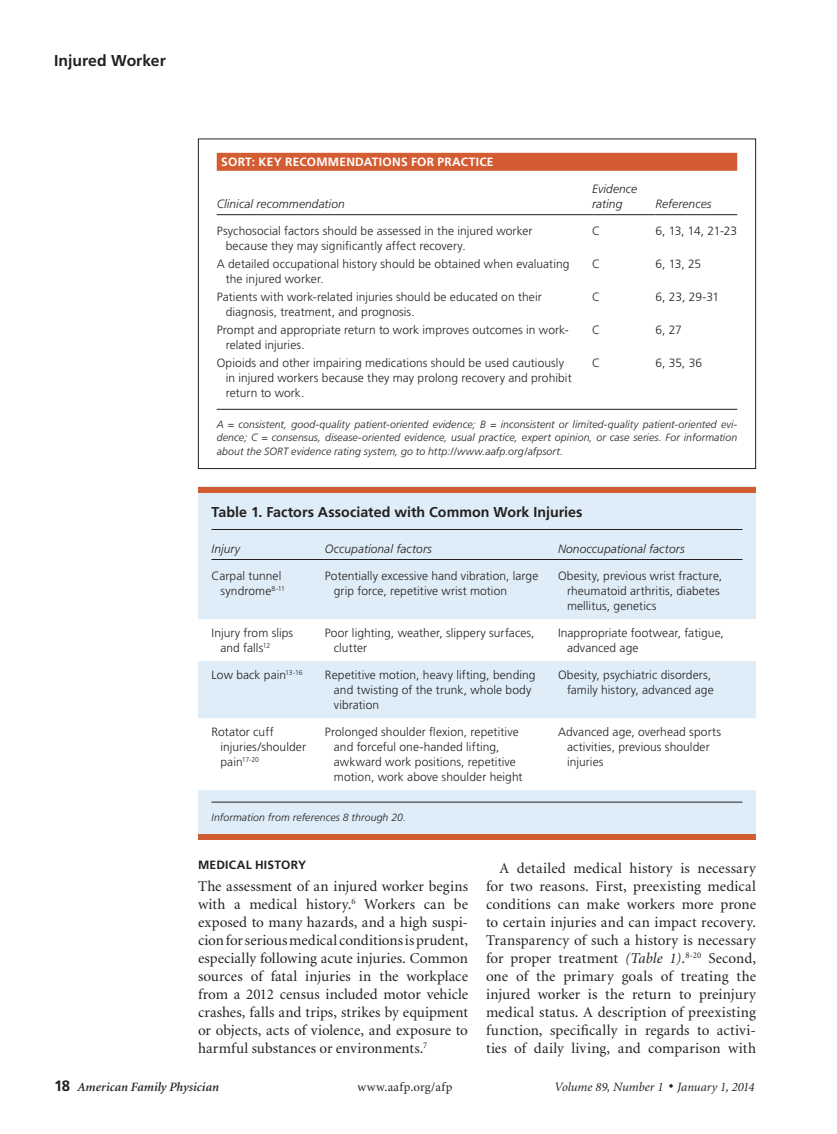
<style>
.page{position:relative;width:837px;height:1134px;background:#fff}
.page>*{position:absolute;margin:0;border:0;box-sizing:border-box;transform-origin:0 0}
.t1{font:700 15.75px "Frutiger";color:#231f20}
.body_text{font:15px/18px "Minion";letter-spacing:.015em;color:#231f20;text-align:justify}
.body_noindent{font:15px/18px "Minion";letter-spacing:.005em;color:#231f20;text-align:justify}
.table_title{font:700 14.25px "Frutiger";letter-spacing:.005em;color:#231f20}
.t2{font:italic 12.75px "Minion";color:#231f20}
.t3{font:italic 600 12.75px "Minion";letter-spacing:.005em;color:#231f20}
.t4{font:12.75px "Minion";letter-spacing:.03em;color:#231f20}
.table_data{font:300 12px/15px "Frutiger";letter-spacing:.005em;color:#231f20}
.table_head1{font:italic 300 12px/15px "Frutiger";letter-spacing:.005em;color:#231f20}
.table_title_SORT{font:700 12px "Frutiger";letter-spacing:.02em;color:#fff}
.head2{font:700 12px "Frutiger";letter-spacing:.02em;color:#231f20}
.table_fig_note{font:italic 300 10.5px/13.5px "Frutiger";letter-spacing:.01em;color:#231f20;text-align:justify}
.table_note_rule{font:italic 300 10.5px "Frutiger";letter-spacing:.01em;color:#231f20}
.table_data-2{font:300 7.05px "Frutiger";color:#231f20}
.s1{font-size:12px}
.s2{font-style:italic}
.s3{font-family:"Frutiger";font-weight:700;font-style:normal;font-size:15px}
</style>
<div class="page">
<div style="left:217px;top:153px;width:520px;height:18px;background:#d45c32"></div>
<hr style="left:217px;top:214px;width:375px;height:1px;background:#231f20">
<hr style="left:592px;top:214px;width:63px;height:1px;background:#231f20">
<hr style="left:655px;top:214px;width:82px;height:1px;background:#231f20">
<hr style="left:217px;top:409px;width:520px;height:1px;background:#231f20">
<div style="left:198px;top:487px;width:558px;height:353px;background:#deedf7"></div>
<svg style="left:198px;top:619px;width:558px;height:171px;fill:#fff"></svg>
<div style="left:198px;top:487px;width:558px;height:6px;background:#d45c32"></div>
<hr style="left:212px;top:529px;width:530px;height:1px;background:#231f20">
<hr style="left:212px;top:559px;width:113px;height:1px;background:#231f20">
<hr style="left:325px;top:559px;width:233px;height:1px;background:#231f20">
<hr style="left:558px;top:559px;width:184px;height:1px;background:#231f20">
<hr style="left:212px;top:802px;width:530px;height:1px;background:#231f20">
<div style="left:198px;top:834px;width:558px;height:6px;background:#d45c32"></div>
<h1 class="t1" style="left:54px;top:51px;width:113px">Injured Worker</h1>
<p class="table_title_SORT" style="left:221px;top:155px;width:274px">SORT: KEY RECOMMENDATIONS FOR PRACTICE</p>
<p class="table_head1" style="left:217px;top:197px;width:130px">Clinical recommendation</p>
<p class="table_head1" style="left:592px;top:182px;width:47px">Evidence rating</p>
<p class="table_head1" style="left:655px;top:197px;width:58px">References</p>
<p class="table_data" style="left:226px;top:224px;width:308px;text-indent:-9px">Psychosocial factors should be assessed in the injured worker because they may significantly affect recovery.</p>
<p class="table_data" style="left:592px;top:224px;width:10px">C</p>
<p class="table_data" style="left:655px;top:224px;width:83px">6, 13, 14, 21-23</p>
<p class="table_data" style="left:226px;top:257px;width:345px;text-indent:-9px">A detailed occupational history should be obtained when evaluating the injured worker.</p>
<p class="table_data" style="left:592px;top:257px;width:10px">C</p>
<p class="table_data" style="left:655px;top:257px;width:47px">6, 13, 25</p>
<p class="table_data" style="left:226px;top:290px;width:317px;text-indent:-9px">Patients with work-related injuries should be educated on their diagnosis, treatment, and prognosis.</p>
<p class="table_data" style="left:592px;top:290px;width:10px">C</p>
<p class="table_data" style="left:655px;top:290px;width:65px">6, 23, 29-31</p>
<p class="table_data" style="left:226px;top:323px;width:345px;text-indent:-9px">Prompt and appropriate return to work improves outcomes in work&shy;related injuries.</p>
<p class="table_data" style="left:592px;top:323px;width:10px">C</p>
<p class="table_data" style="left:655px;top:323px;width:28px">6, 27</p>
<p class="table_data" style="left:226px;top:356px;width:347px;text-indent:-9px">Opioids and other impairing medications should be used cautiously in injured workers because they may prolong recovery and prohibit return to work.</p>
<p class="table_data" style="left:592px;top:356px;width:10px">C</p>
<p class="table_data" style="left:655px;top:356px;width:48px">6, 35, 36</p>
<p class="table_fig_note" style="left:217px;top:417px;width:522px">A = consistent, good-quality patient-oriented evidence; B = inconsistent or limited-quality patient-oriented evi&shy;dence; C = consensus, disease-oriented evidence, usual practice, expert opinion, or case series. For information about the SORT evidence rating system, go to http://www.aafp.org/afpsort.</p>
<p class="table_title" style="left:212px;top:504px;width:373px">Table 1. Factors Associated with Common Work Injuries</p>
<p class="table_head1" style="left:212px;top:542px;width:30px">Injury</p>
<p class="table_head1" style="left:325px;top:542px;width:109px">Occupational factors</p>
<p class="table_head1" style="left:558px;top:542px;width:128px">Nonoccupational factors</p>
<p class="table_data" style="left:220px;top:569px;width:66px;text-indent:-9px">Carpal tunnel syndrome<sup>8-11</sup></p>
<p class="table_data" style="left:334px;top:569px;width:206px;text-indent:-9px">Potentially excessive hand vibration, large grip force, repetitive wrist motion</p>
<p class="table_data" style="left:567px;top:569px;width:157px;text-indent:-9px">Obesity, previous wrist fracture, rheumatoid arthritis, diabetes mellitus, genetics</p>
<p class="table_data" style="left:220px;top:626px;width:74px;text-indent:-9px">Injury from slips and falls<sup>12</sup></p>
<p class="table_data" style="left:334px;top:626px;width:202px;text-indent:-9px">Poor lighting, weather, slippery surfaces, clutter</p>
<p class="table_data" style="left:567px;top:626px;width:158px;text-indent:-9px">Inappropriate footwear, fatigue, advanced age</p>
<p class="table_data" style="left:212px;top:668px;width:93px">Low back pain<sup>13-16</sup></p>
<p class="table_data" style="left:334px;top:668px;width:203px;text-indent:-9px">Repetitive motion, heavy lifting, bending and twisting of the trunk, whole body vibration</p>
<p class="table_data" style="left:558px;top:668px;width:157px;text-align:right">Obesity, psychiatric disorders, family history, advanced age</p>
<p class="table_data" style="left:220px;top:725px;width:87px;text-indent:-9px">Rotator cuff injuries/shoulder</p>
<p class="table_data-2" style="left:220px;top:756px;width:40px"><span class="s1">pain</span>17-20</p>
<p class="table_data" style="left:334px;top:725px;width:190px;text-indent:-9px">Prolonged shoulder flexion, repetitive and forceful one-handed lifting, awkward work positions, repetitive motion, work above shoulder height</p>
<p class="table_data" style="left:567px;top:725px;width:156px;text-indent:-9px">Advanced age, overhead sports activities, previous shoulder injuries</p>
<p class="table_note_rule" style="left:212px;top:811px;width:196px">Information from references 8 through 20.</p>
<p class="head2" style="left:198px;top:857px;width:110px">MEDICAL HISTORY</p>
<p class="body_noindent" style="left:198px;top:878px;width:272px">The assessment of an injured worker begins with a medical history.<sup>6</sup> Workers can be exposed to many hazards, and a high suspi&shy;cion for serious medical conditions is prudent, especially following acute injuries. Common sources of fatal injuries in the workplace from a 2012 census included motor vehicle crashes, falls and trips, strikes by equipment or objects, acts of violence, and exposure to harmful substances or environments.<sup>7</sup></p>
<p class="body_text" style="left:486px;top:860px;width:272px;text-indent:14px">A detailed medical history is necessary for two reasons. First, preexisting medical conditions can make workers more prone to certain injuries and can impact recovery.<br>Transparency of such a history is necessary for proper treatment <span class="s2">(Table 1)</span>.<sup>8-20</sup> Second, one of the primary goals of treating the injured worker is the return to preinjury medical status. A description of preexisting function, specifically in regards to activi&shy;ties of daily living, and comparison with</p>
<p class="t3" style="left:54px;top:1080px;width:166px"><span class="s3">18</span> American Family Physician</p>
<p class="t4" style="left:357px;top:1080px;width:97px">www.aafp.org/afp</p>
<p class="t2" style="left:555px;top:1080px;width:201px">Volume 89, Number 1 ◆ January 1, 2014</p>
</div>
